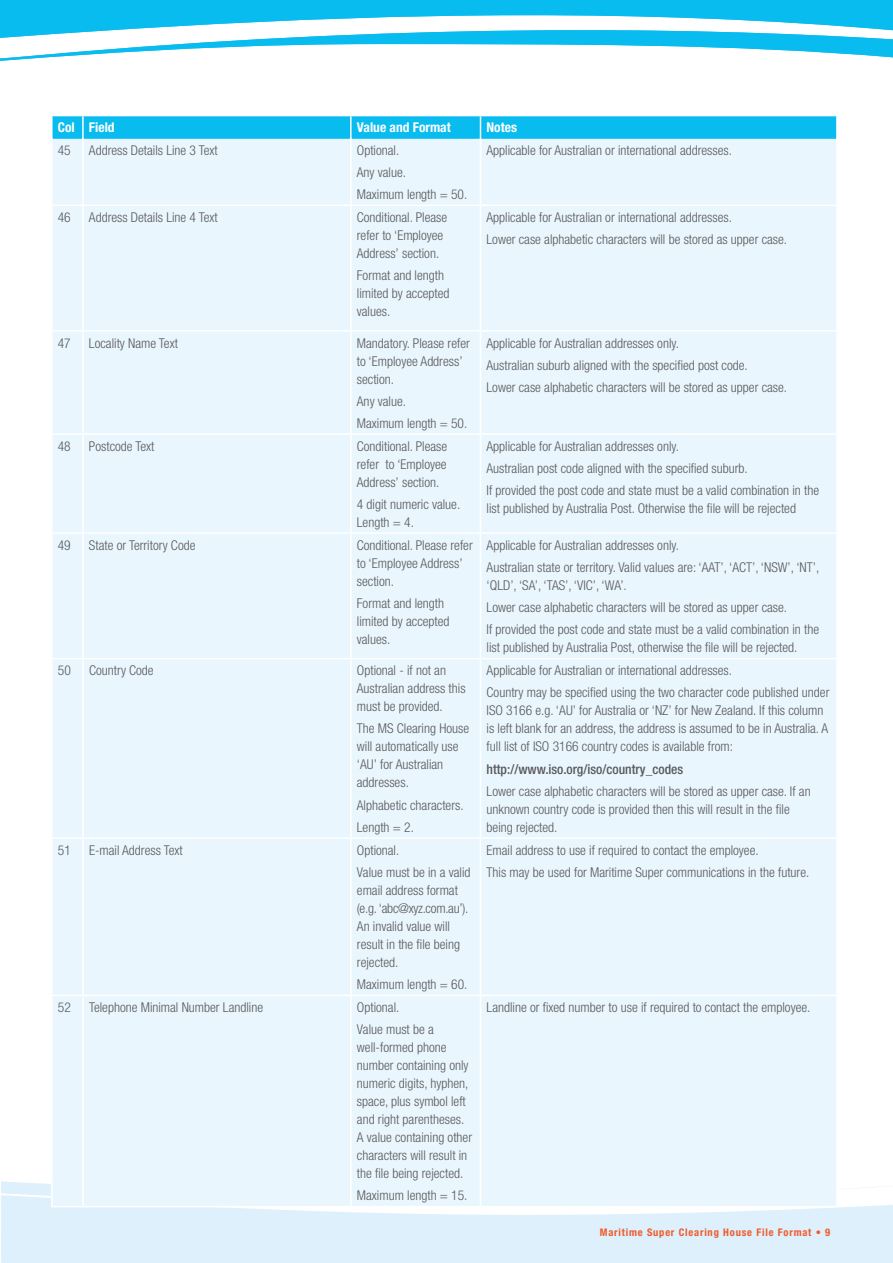
<style>
.page{position:relative;width:893px;height:1263px;background:#fff}
.page>*{position:absolute;margin:0;border:0;box-sizing:border-box;transform-origin:0 0}
.t1{font:300 condensed 13.5px/18px "Helvetica Neue";color:#58595b}
.t2{font:500 condensed 13.5px "Helvetica Neue";color:#58595b}
.t3{font:700 condensed 13.5px "Helvetica Neue";color:#fff}
.t4{font:700 condensed 10.5px "Helvetica Neue";letter-spacing:.075em;color:#f15a2a}
</style>
<div class="page">
<svg style="left:1px;top:1181px;width:892px;height:82px;background:#e0f1fc"></svg>
<svg style="left:0;top:0;width:893px;height:61px;fill:#09bcef"></svg>
<div style="left:53px;top:139px;width:783px;height:1067px;background:#eaf6fd"></div>
<hr style="left:53px;top:137px;width:29px;height:2px;background:#09bcef">
<hr style="left:84px;top:137px;width:266px;height:2px;background:#09bcef">
<hr style="left:352px;top:137px;width:128px;height:2px;background:#09bcef">
<hr style="left:481px;top:137px;width:355px;height:2px;background:#09bcef">
<hr style="left:82px;top:138px;width:2px;height:67px;background:#fff">
<hr style="left:82px;top:206px;width:2px;height:124px;background:#fff">
<hr style="left:82px;top:332px;width:2px;height:101px;background:#fff">
<hr style="left:82px;top:435px;width:2px;height:97px;background:#fff">
<hr style="left:82px;top:534px;width:2px;height:124px;background:#fff">
<hr style="left:82px;top:659px;width:2px;height:178px;background:#fff">
<hr style="left:82px;top:839px;width:2px;height:156px;background:#fff">
<hr style="left:82px;top:996px;width:2px;height:210px;background:#fff">
<hr style="left:350px;top:138px;width:2px;height:67px;background:#fff">
<hr style="left:350px;top:206px;width:2px;height:124px;background:#fff">
<hr style="left:350px;top:332px;width:2px;height:101px;background:#fff">
<hr style="left:350px;top:435px;width:2px;height:97px;background:#fff">
<hr style="left:350px;top:534px;width:2px;height:124px;background:#fff">
<hr style="left:350px;top:659px;width:2px;height:178px;background:#fff">
<hr style="left:350px;top:839px;width:2px;height:156px;background:#fff">
<hr style="left:350px;top:996px;width:2px;height:210px;background:#fff">
<div style="left:52px;top:116px;width:784px;height:22px;background:#09bcef"></div>
<hr style="left:480px;top:138px;width:1px;height:67px;background:#fff">
<hr style="left:480px;top:206px;width:1px;height:124px;background:#fff">
<hr style="left:480px;top:332px;width:1px;height:101px;background:#fff">
<hr style="left:480px;top:435px;width:1px;height:97px;background:#fff">
<hr style="left:480px;top:534px;width:1px;height:124px;background:#fff">
<hr style="left:480px;top:659px;width:1px;height:178px;background:#fff">
<hr style="left:480px;top:839px;width:1px;height:156px;background:#fff">
<hr style="left:480px;top:996px;width:1px;height:210px;background:#fff">
<hr style="left:51px;top:205px;width:32px;height:1px;background:#fff">
<hr style="left:83px;top:205px;width:268px;height:1px;background:#fff">
<hr style="left:351px;top:205px;width:129px;height:1px;background:#fff">
<hr style="left:480px;top:205px;width:358px;height:1px;background:#fff">
<hr style="left:51px;top:330px;width:32px;height:2px;background:#fff">
<hr style="left:83px;top:330px;width:268px;height:2px;background:#fff">
<hr style="left:351px;top:330px;width:129px;height:2px;background:#fff">
<hr style="left:480px;top:330px;width:358px;height:2px;background:#fff">
<hr style="left:51px;top:433px;width:32px;height:2px;background:#fff">
<hr style="left:83px;top:433px;width:268px;height:2px;background:#fff">
<hr style="left:351px;top:433px;width:129px;height:2px;background:#fff">
<hr style="left:480px;top:433px;width:358px;height:2px;background:#fff">
<hr style="left:51px;top:532px;width:32px;height:2px;background:#fff">
<hr style="left:83px;top:532px;width:268px;height:2px;background:#fff">
<hr style="left:351px;top:532px;width:129px;height:2px;background:#fff">
<hr style="left:480px;top:532px;width:358px;height:2px;background:#fff">
<hr style="left:51px;top:658px;width:32px;height:1px;background:#fff">
<hr style="left:83px;top:658px;width:268px;height:1px;background:#fff">
<hr style="left:351px;top:658px;width:129px;height:1px;background:#fff">
<hr style="left:480px;top:658px;width:358px;height:1px;background:#fff">
<hr style="left:51px;top:837px;width:32px;height:2px;background:#fff">
<hr style="left:83px;top:837px;width:268px;height:2px;background:#fff">
<hr style="left:351px;top:837px;width:129px;height:2px;background:#fff">
<hr style="left:480px;top:837px;width:358px;height:2px;background:#fff">
<hr style="left:51px;top:995px;width:32px;height:1px;background:#fff">
<hr style="left:51px;top:996px;width:2px;height:210px;background:#fff">
<hr style="left:83px;top:995px;width:268px;height:1px;background:#fff">
<hr style="left:351px;top:995px;width:129px;height:1px;background:#fff">
<hr style="left:480px;top:995px;width:358px;height:1px;background:#fff">
<hr style="left:836px;top:996px;width:2px;height:210px;background:#fff">
<hr style="left:51px;top:1206px;width:32px;height:1px;background:#fff">
<hr style="left:83px;top:1206px;width:268px;height:1px;background:#fff">
<hr style="left:351px;top:1206px;width:129px;height:1px;background:#fff">
<hr style="left:480px;top:1206px;width:358px;height:1px;background:#fff">
<p class="t3" style="left:58px;top:119px;width:58px">Col Field</p>
<p class="t3" style="left:357px;top:119px;width:95px">Value and Format</p>
<p class="t3" style="left:486px;top:119px;width:32px">Notes</p>
<p class="t1" style="left:58px;top:141px;width:14px">45</p>
<p class="t1" style="left:89px;top:141px;width:130px">Address Details Line 3 Text</p>
<p class="t1" style="left:357px;top:139px;width:112px;line-height:22.2px">Optional.<br>Any value.<br>Maximum length = 50.</p>
<p class="t1" style="left:486px;top:141px;width:247px">Applicable for Australian or international addresses.</p>
<p class="t1" style="left:58px;top:208px;width:14px">46</p>
<p class="t1" style="left:89px;top:208px;width:130px">Address Details Line 4 Text</p>
<p class="t1" style="left:357px;top:208px;width:92px">Conditional. Please refer to ‘Employee<br>Address’ section.</p>
<p class="t1" style="left:357px;top:266px;width:94px">Format and length limited by accepted values.</p>
<p class="t1" style="left:487px;top:206px;width:302px;line-height:22.2px">Applicable for Australian or international addresses.<br>Lower case alphabetic characters will be stored as upper case.</p>
<p class="t1" style="left:58px;top:334px;width:14px">47</p>
<p class="t1" style="left:89px;top:334px;width:90px">Locality Name Text</p>
<p class="t1" style="left:357px;top:334px;width:115px">Mandatory. Please refer to ‘Employee Address’ section.</p>
<p class="t1" style="left:357px;top:390px;width:112px;line-height:22.2px">Any value.<br>Maximum length = 50.</p>
<p class="t1" style="left:58px;top:437px;width:14px">48</p>
<p class="t1" style="left:89px;top:437px;width:67px">Postcode Text</p>
<p class="t1" style="left:357px;top:437px;width:92px;text-align:justify">Conditional. Please refer to ‘Employee Address’ section.</p>
<p class="t1" style="left:357px;top:495px;width:105px">4 digit numeric value.<br>Length = 4.</p>
<p class="t1" style="left:58px;top:536px;width:14px">49</p>
<p class="t1" style="left:89px;top:536px;width:108px">State or Territory Code</p>
<p class="t1" style="left:357px;top:536px;width:117px">Conditional. Please refer to ‘Employee Address’ section.</p>
<p class="t1" style="left:357px;top:594px;width:94px">Format and length limited by accepted values.</p>
<p class="t1" style="left:58px;top:661px;width:14px">50</p>
<p class="t1" style="left:89px;top:661px;width:66px">Country Code</p>
<p class="t1" style="left:357px;top:661px;width:110px">Optional - if not an<br>Australian address this must be provided.</p>
<p class="t1" style="left:357px;top:719px;width:114px">The MS Clearing House will automatically use ‘AU’ for Australian addresses.</p>
<p class="t1" style="left:357px;top:794px;width:108px;line-height:22.2px">Alphabetic characters.<br>Length = 2.</p>
<p class="t1" style="left:58px;top:841px;width:14px">51</p>
<p class="t1" style="left:89px;top:841px;width:95px">E-mail Address Text</p>
<p class="t1" style="left:357px;top:839px;width:115px;line-height:22.2px">Optional.<br>Value must be in a valid</p>
<p class="t1" style="left:357px;top:881px;width:113px">email address format (e.g. ‘abc@xyz.com.au’).<br>An invalid value will result in the file being rejected.</p>
<p class="t1" style="left:357px;top:975px;width:112px">Maximum length = 60.</p>
<p class="t1" style="left:58px;top:998px;width:14px">52</p>
<p class="t1" style="left:89px;top:998px;width:176px">Telephone Minimal Number Landline</p>
<p class="t1" style="left:357px;top:996px;width:78px;line-height:22.2px">Optional.<br>Value must be a</p>
<p class="t1" style="left:357px;top:1038px;width:117px">well-formed phone number containing only numeric digits, hyphen, space, plus symbol left and right parentheses.<br>A value containing other characters will result in the file being rejected.</p>
<p class="t1" style="left:357px;top:1186px;width:112px">Maximum length = 15.</p>
<p class="t1" style="left:487px;top:331px;width:302px;line-height:22.2px">Applicable for Australian addresses only.<br>Australian suburb aligned with the specified post code.<br>Lower case alphabetic characters will be stored as upper case.</p>
<p class="t1" style="left:487px;top:435px;width:334px;line-height:22.2px">Applicable for Australian addresses only.<br>Australian post code aligned with the specified suburb.<br>If provided the post code and state must be a valid combination in the</p>
<p class="t1" style="left:487px;top:499px;width:311px">list published by Australia Post. Otherwise the file will be rejected</p>
<p class="t1" style="left:487px;top:534px;width:334px;line-height:22.2px">Applicable for Australian addresses only.<br>Australian state or territory. Valid values are: ‘AAT’, ‘ACT’, ‘NSW’, ‘NT’,</p>
<p class="t1" style="left:487px;top:574px;width:334px;line-height:22.2px">‘QLD’, ‘SA’, ‘TAS’, ‘VIC’, ‘WA’.<br>Lower case alphabetic characters will be stored as upper case.<br>If provided the post code and state must be a valid combination in the</p>
<p class="t1" style="left:487px;top:639px;width:312px">list published by Australia Post, otherwise the file will be rejected.</p>
<p class="t1" style="left:487px;top:659px;width:344px;line-height:22.2px">Applicable for Australian or international addresses.<br>Country may be specified using the two character code published under</p>
<p class="t1" style="left:487px;top:701px;width:343px">ISO 3166 e.g. ‘AU’ for Australia or ‘NZ’ for New Zealand. If this column is left blank for an address, the address is assumed to be in Australia. A full list of ISO 3166 country codes is available from:</p>
<p class="t2" style="left:487px;top:761px;width:198px">http://www.iso.org/iso/country_codes</p>
<p class="t1" style="left:487px;top:782px;width:326px">Lower case alphabetic characters will be stored as upper case. If an unknown country code is provided then this will result in the file being rejected.</p>
<p class="t1" style="left:487px;top:839px;width:324px;line-height:22.2px">Email address to use if required to contact the employee.<br>This may be used for Maritime Super communications in the future.</p>
<p class="t1" style="left:487px;top:998px;width:325px">Landline or fixed number to use if required to contact the employee.</p>
<p class="t4" style="left:600px;top:1226px;width:232px">Maritime Super Clearing House File Format • 9</p>
</div>
